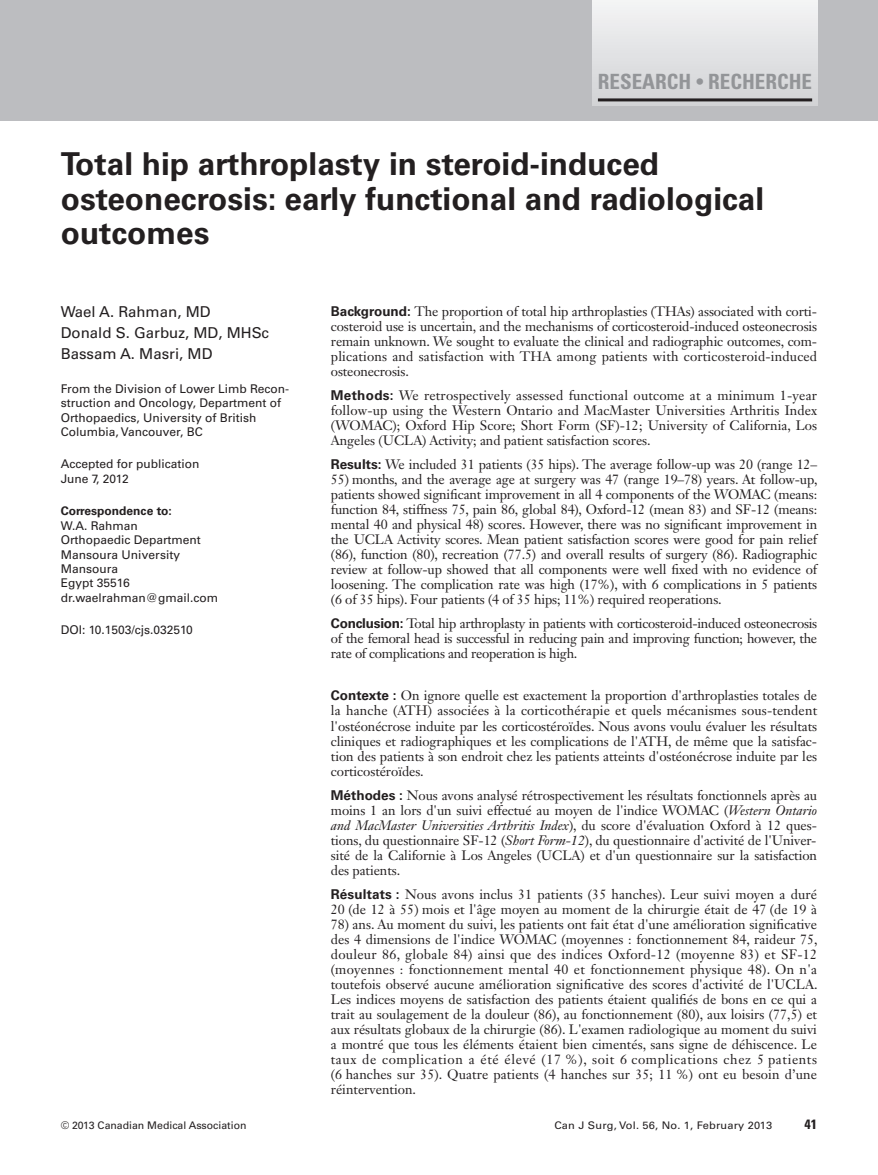
<style>
.page{position:relative;width:878px;height:1175px;background:#fff}
.page>*{position:absolute;margin:0;border:0;box-sizing:border-box;transform-origin:0 0}
.t1{font:700 31.5px/34.5px "Univers LT Std";color:#231f20}
.t2{font:700 condensed 21px "Univers LT Std";color:#939598}
.t3{font:15px/21px "Univers LT Std";color:#231f20}
.t4{font:13.5px/15px "Janson Text LT Std";letter-spacing:-.005em;color:#231f20;text-align:justify}
.t5{font:700 condensed 13.5px "Univers LT Std";color:#231f20;scale:1.05 1}
.t6{font:12px/14.4px "Univers LT Std";color:#231f20}
.t7{font:700 12px "Univers LT Std";color:#231f20}
.t8{font:10.5px "Univers LT Std";color:#231f20;scale:1.05 1}
.t9{font:10.5px "Univers LT Std";color:#231f20}
.s1{font-size:18px}
.s2{font-family:"Univers LT Std";font-weight:700}
.s3{font-style:italic}
</style>
<div class="page">
<div style="left:0;top:0;width:878px;height:120px;background:#bcbdc0"></div>
<div style="left:593px;top:0;width:224px;height:106px;background:linear-gradient(to bottom,#f4f4f5,#d1d2d5)"></div>
<hr style="left:598px;top:98px;width:214px;height:3px;background:#231f20">
<h2 class="t2" style="left:598px;top:74px;width:216px">RESEARCH <span class="s1">•</span> RECHERCHE</h2>
<h1 class="t1" style="left:61px;top:149px;width:705px">Total hip arthroplasty in steroid-induced osteonecrosis: early functional and radiological outcomes</h1>
<p class="t3" style="left:61px;top:302px;width:210px">Wael A. Rahman, MD<br>Donald S. Garbuz, MD, MHSc<br>Bassam A. Masri, MD</p>
<p class="t6" style="left:61px;top:382px;width:230px">From the Division of Lower Limb Recon&shy;struction and Oncology, Department of Orthopaedics, University of British Columbia, Vancouver, BC</p>
<p class="t6" style="left:61px;top:458px;width:140px">Accepted for publication<br>June 7, 2012</p>
<p class="t7" style="left:61px;top:506px;width:112px">Correspondence to:</p>
<p class="t6" style="left:61px;top:519px;width:159px">W.A. Rahman<br>Orthopaedic Department<br>Mansoura University<br>Mansoura<br>Egypt 35516 dr.waelrahman@gmail.com</p>
<p class="t6" style="left:61px;top:624px;width:133px">DOI: 10.1503/cjs.032510</p>
<p class="t4" style="left:331px;top:305px;width:488px"><span class="s2">Background:</span> The proportion of total hip arthroplasties (THAs) associated with corti&shy;costeroid use is uncertain, and the mechanisms of corticosteroid-induced osteonecrosis remain unknown. We sought to evaluate the clinical and radiographic outcomes, com&shy;plications and satisfaction with THA among patients with corticosteroid-induced osteonecrosis.</p>
<p class="t4" style="left:331px;top:389px;width:488px"><span class="s2">Methods:</span> We retrospectively assessed functional outcome at a minimum 1-year follow-up using the Western Ontario and MacMaster Universities Arthritis Index (WOMAC); Oxford Hip Score; Short Form (SF)-12; University of California, Los Angeles (UCLA) Activity; and patient satisfaction scores.</p>
<p class="t4" style="left:331px;top:458px;width:487px"><span class="s2">Results:</span> We included 31 patients (35 hips). The average follow-up was 20 (range 12–</p>
<p class="t4" style="left:331px;top:473px;width:488px">55) months, and the average age at surgery was 47 (range 19–78) years. At follow-up, patients showed significant improvement in all 4 components of the WOMAC (means: function 84, stiffness 75, pain 86, global 84), Oxford-12 (mean 83) and SF-12 (means: mental 40 and physical 48) scores. However, there was no significant improvement in the UCLA Activity scores. Mean patient satisfaction scores were good for pain relief (86), function (80), recreation (77.5) and overall results of surgery (86). Radiographic review at follow-up showed that all components were well fixed with no evidence of loosening. The complication rate was high (17%), with 6 complications in 5 patients (6 of 35 hips). Four patients (4 of 35 hips; 11%) required reoperations.</p>
<p class="t4" style="left:331px;top:617px;width:488px"><span class="s2">Conclusion:</span> Total hip arthroplasty in patients with corticosteroid-induced osteonecrosis of the femoral head is successful in reducing pain and improving function; however, the rate of complications and reoperation is high.</p>
<p class="t4" style="left:331px;top:689px;width:488px"><span class="s2">Contexte :</span> On ignore quelle est exactement la proportion d'arthroplasties totales de la hanche (ATH) associées à la corticothérapie et quels mécanismes sous-tendent l'ostéonécrose induite par les corticostéroïdes. Nous avons voulu évaluer les résultats cliniques et radiographiques et les complications de l'ATH, de même que la satisfac&shy;tion des patients à son endroit chez les patients atteints d'ostéonécrose induite par les corticostéroïdes.</p>
<p class="t4" style="left:331px;top:788px;width:488px"><span class="s2">Méthodes :</span> Nous avons analysé rétrospectivement les résultats fonctionnels après au moins 1 an lors d'un suivi effectué au moyen de l'indice WOMAC (<span class="s3">Western Ontario and MacMaster Universities Arthritis Index</span>), du score d'évaluation Oxford à 12 ques&shy;tions, du questionnaire SF-12 (<span class="s3">Short Form-12</span>), du questionnaire d'activité de l'Univer&shy;sité de la Californie à Los Angeles (UCLA) et d'un questionnaire sur la satisfaction des patients.</p>
<p class="t4" style="left:331px;top:887px;width:488px"><span class="s2">Résultats :</span> Nous avons inclus 31 patients (35 hanches). Leur suivi moyen a duré<br>20 (de 12 à 55) mois et l'âge moyen au moment de la chirurgie était de 47 (de 19 à</p>
<p class="t4" style="left:331px;top:917px;width:488px">78) ans. Au moment du suivi, les patients ont fait état d'une amélioration significative des 4 dimensions de l'indice WOMAC (moyennes : fonctionnement 84, raideur 75, douleur 86, globale 84) ainsi que des indices Oxford-12 (moyenne 83) et SF-12 (moyennes : fonctionnement mental 40 et fonctionnement physique 48). On n'a toutefois observé aucune amélioration significative des scores d'activité de l'UCLA.<br>Les indices moyens de satisfaction des patients étaient qualifiés de bons en ce qui a trait au soulagement de la douleur (86), au fonctionnement (80), aux loisirs (77,5) et aux résultats globaux de la chirurgie (86). L'examen radiologique au moment du suivi a montré que tous les éléments étaient bien cimentés, sans signe de déhiscence. Le taux de complication a été élevé (17 %), soit 6 complications chez 5 patients (6 hanches sur 35). Quatre patients (4 hanches sur 35; 11 %) ont eu besoin d’une réintervention.</p>
<p class="t9" style="left:61px;top:1121px;width:187px">© 2013 Canadian Medical Association</p>
<p class="t8" style="left:554px;top:1121px;width:209px">Can J Surg, Vol. 56, No. 1, February 2013</p>
<p class="t5" style="left:804px;top:1119px;width:14px">41</p>
</div>
